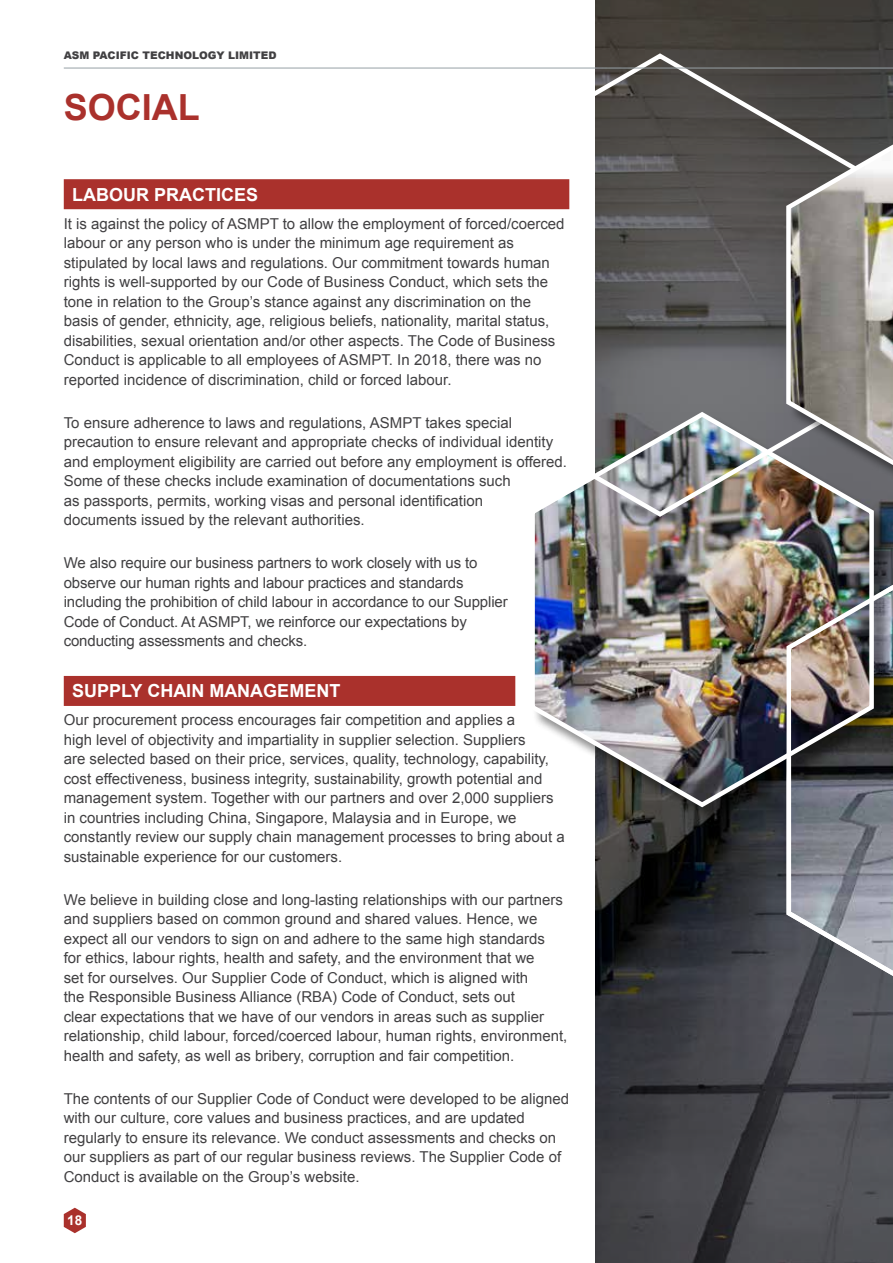
<style>
.page{position:relative;width:893px;height:1263px;background:#fff}
.page>*{position:absolute;margin:0;border:0;box-sizing:border-box;transform-origin:0 0}
.t1{font:700 36px "Arial";color:#aa312c}
.t2{font:700 18px "Arial";color:#fff}
.t3{font:15px/19.5px "Arial";color:#414042}
.t4{font:700 13.5px "Arial";color:#fff}
.t5{font:900 10.5px "Arial";color:#414042}
</style>
<div class="page">
<img style="left:595px;top:0;width:298px;height:1263px">
<div style="left:533px;top:415px;width:359px;height:410px;background:#000;opacity:.45"></div>
<img style="left:533px;top:519px;width:251px;height:291px">
<img style="left:784px;top:519px;width:109px;height:532px">
<svg style="left:457px;top:51px;width:408px;height:468px"></svg>
<div style="left:788px;top:110px;width:105px;height:410px;background:#000;opacity:.45"></div>
<svg style="left:784px;top:104px;width:109px;height:401px;background:#888580"></svg>
<div style="left:64px;top:179px;width:505px;height:30px;background:#aa312c"></div>
<div style="left:64px;top:676px;width:451px;height:30px;background:#aa312c"></div>
<hr style="left:64px;top:68px;width:829px;height:1px;background:#97a0a5">
<svg style="left:64px;top:1208px;width:22px;height:25px"></svg>
<p class="t5" style="left:64px;top:47px;width:214px">ASM PACIFIC TECHNOLOGY LIMITED</p>
<h1 class="t1" style="left:64px;top:83px;width:138px">SOCIAL</h1>
<p class="t2" style="left:72px;top:182px;width:187px">LABOUR PRACTICES</p>
<p class="t3" style="left:64px;top:214px;width:502px">It is against the policy of ASMPT to allow the employment of forced/coerced labour or any person who is under the minimum age requirement as stipulated by local laws and regulations. Our commitment towards human rights is well-supported by our Code of Business Conduct, which sets the tone in relation to the Group’s stance against any discrimination on the basis of gender, ethnicity, age, religious beliefs, nationality, marital status, disabilities, sexual orientation and/or other aspects. The Code of Business Conduct is applicable to all employees of ASMPT. In 2018, there was no reported incidence of discrimination, child or forced labour.</p>
<p class="t3" style="left:64px;top:413px;width:505px">To ensure adherence to laws and regulations, ASMPT takes special precaution to ensure relevant and appropriate checks of individual identity and employment eligibility are carried out before any employment is offered.<br>Some of these checks include examination of documentations such<br>as passports, permits, working visas and personal identification<br>documents issued by the relevant authorities.</p>
<p class="t3" style="left:64px;top:553px;width:445px">We also require our business partners to work closely with us to observe our human rights and labour practices and standards including the prohibition of child labour in accordance to our Supplier Code of Conduct. At ASMPT, we reinforce our expectations by conducting assessments and checks.</p>
<p class="t2" style="left:72px;top:679px;width:270px">SUPPLY CHAIN MANAGEMENT</p>
<p class="t3" style="left:64px;top:710px;width:503px">Our procurement process encourages fair competition and applies a<br>high level of objectivity and impartiality in supplier selection. Suppliers<br>are selected based on their price, services, quality, technology, capability, cost effectiveness, business integrity, sustainability, growth potential and management system. Together with our partners and over 2,000 suppliers in countries including China, Singapore, Malaysia and in Europe, we constantly review our supply chain management processes to bring about a sustainable experience for our customers.</p>
<p class="t3" style="left:64px;top:890px;width:505px">We believe in building close and long-lasting relationships with our partners and suppliers based on common ground and shared values. Hence, we expect all our vendors to sign on and adhere to the same high standards<br>for ethics, labour rights, health and safety, and the environment that we<br>set for ourselves. Our Supplier Code of Conduct, which is aligned with<br>the Responsible Business Alliance (RBA) Code of Conduct, sets out<br>clear expectations that we have of our vendors in areas such as supplier relationship, child labour, forced/coerced labour, human rights, environment, health and safety, as well as bribery, corruption and fair competition.</p>
<p class="t3" style="left:64px;top:1089px;width:507px">The contents of our Supplier Code of Conduct were developed to be aligned with our culture, core values and business practices, and are updated regularly to ensure its relevance. We conduct assessments and checks on our suppliers as part of our regular business reviews. The Supplier Code of Conduct is available on the Group’s website.</p>
<p class="t4" style="left:67px;top:1211px;width:17px">18</p>
</div>
